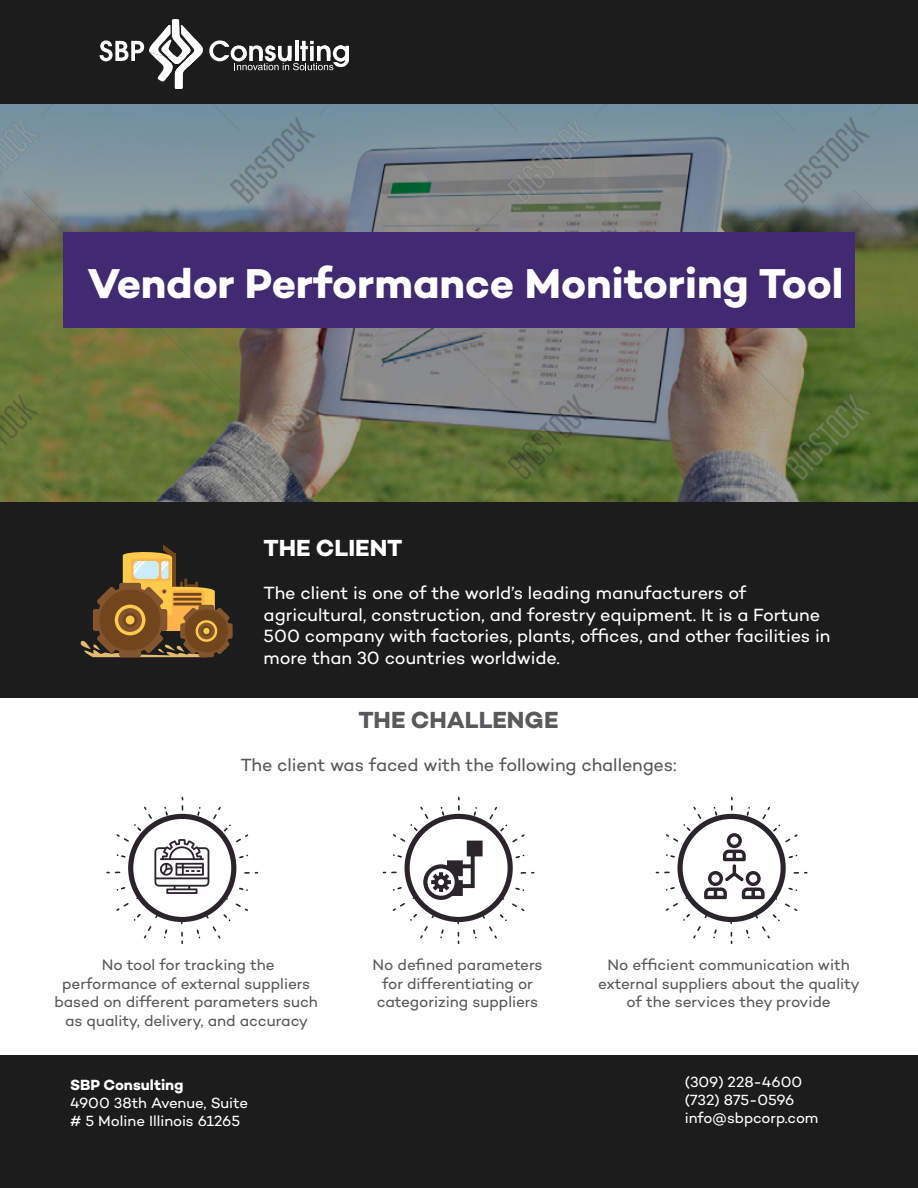
<style>
.page{position:relative;width:918px;height:1188px;background:#fff}
.page>*{position:absolute;margin:0;border:0;box-sizing:border-box;transform-origin:0 0}
.t1{font:700 42.45px "Campton";letter-spacing:-.005em;color:#fff}
.t2{font:700 23.7px "Campton";color:#58595b}
.t3{font:700 23.7px "Campton";color:#fff}
.t4{font:18px/21.6px "Campton";letter-spacing:-.005em;color:#fff}
.t5{font:18px "Campton";letter-spacing:-.005em;color:#58595b}
.t6{font:15.45px/18.5px "Campton";letter-spacing:-.005em;color:#58595b;text-align:center}
.t7{font:15px/18px "Campton";color:#fff}
.t8{font:700 15px "Campton";color:#fff}
</style>
<div class="page">
<div style="left:0;top:1055px;width:918px;height:133px;background:#1c1c1c"></div>
<svg style="left:0;top:103px;width:918px;height:399px;background:#737d6b"></svg>
<div style="left:0;top:502px;width:918px;height:195px;background:#1c1c1c"></div>
<div style="left:63px;top:233px;width:792px;height:95px;background:#412a71"></div>
<div style="left:0;top:0;width:918px;height:103px;background:#1c1c1c"></div>
<svg style="left:209px;top:40px;width:140px;height:30px"></svg>
<svg style="left:99px;top:19px;width:104px;height:70px"></svg>
<div style="left:180px;top:623px;width:53px;height:16px;background:#83552e;border-radius:2px"></div>
<svg style="left:80px;top:544px;width:150px;height:113px"></svg>
<svg style="left:106px;top:797px;width:153px;height:147px"></svg>
<svg style="left:382px;top:797px;width:153px;height:147px"></svg>
<svg style="left:655px;top:797px;width:153px;height:147px"></svg>
<h1 class="t1" style="left:87px;top:256px;width:758px">Vendor Performance Monitoring Tool</h1>
<h2 class="t3" style="left:264px;top:533px;width:140px">THE CLIENT</h2>
<p class="t4" style="left:264px;top:582px;width:568px">The client is one of the world’s leading manufacturers of agricultural, construction, and forestry equipment. It is a Fortune 500 company with factories, plants, offices, and other facilities in more than 30 countries worldwide.</p>
<h2 class="t2" style="left:358px;top:705px;width:202px">THE CHALLENGE</h2>
<p class="t5" style="left:240px;top:754px;width:438px">The client was faced with the following challenges:</p>
<p class="t6" style="left:55px;top:955px;width:265px">No tool for tracking the performance of external suppliers based on different parameters such as quality, delivery, and accuracy</p>
<p class="t6" style="left:373px;top:955px;width:171px">No defined parameters for differentiating or categorizing suppliers</p>
<p class="t6" style="left:598px;top:955px;width:263px">No efficient communication with external suppliers about the quality of the services they provide</p>
<p class="t8" style="left:70px;top:1075px;width:115px">SBP Consulting</p>
<p class="t7" style="left:70px;top:1093px;width:179px">4900 38th Avenue, Suite # 5 Moline Illinois 61265</p>
<p class="t7" style="left:685px;top:1072px;width:135px">(309) 228-4600 (732) 875-0596 info@sbpcorp.com</p>
</div>
